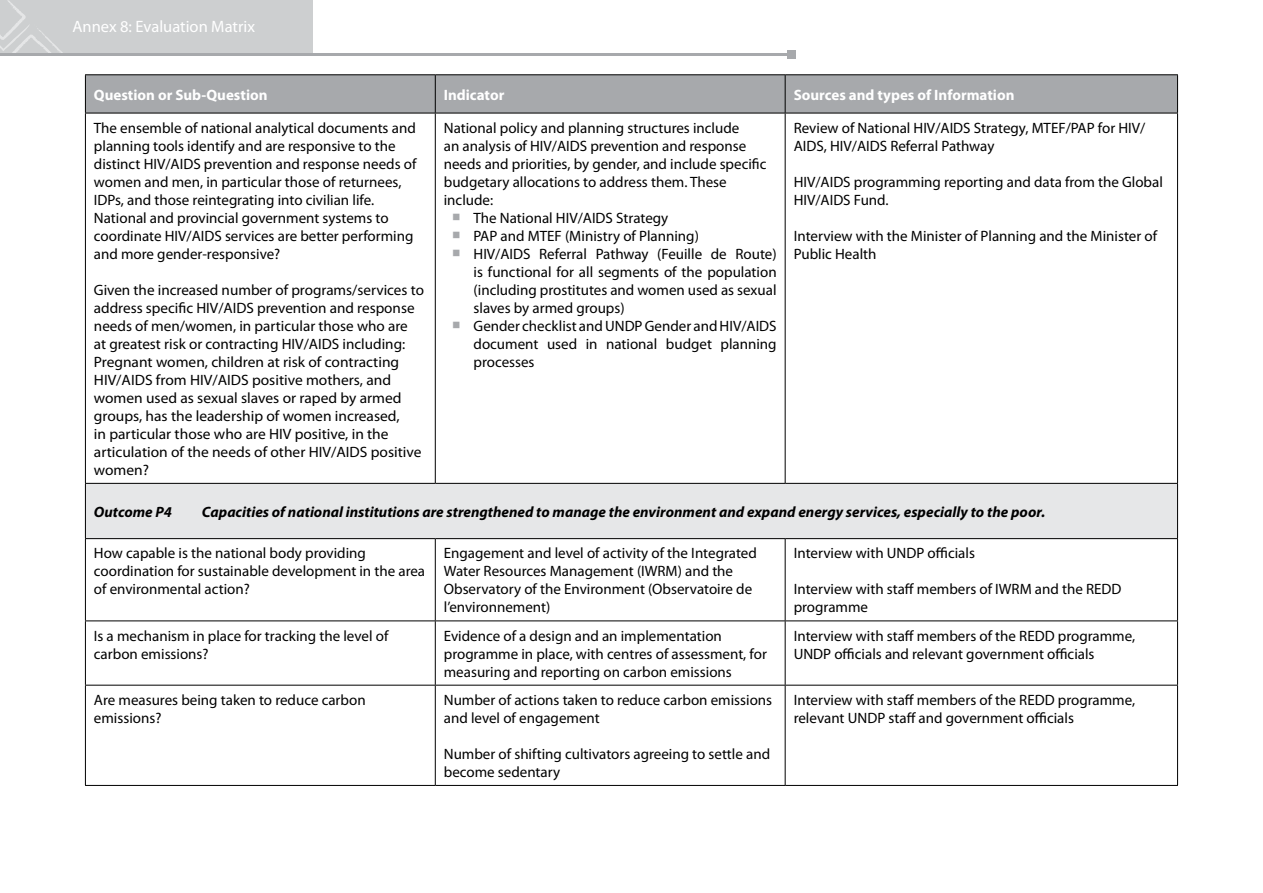
<style>
.page{position:relative;width:1263px;height:893px;background:#fff}
.page>*{position:absolute;margin:0;border:0;box-sizing:border-box;transform-origin:0 0}
.t1{font:16.5px "Myriad Pro";color:#fff}
.t2{font:15px/18px "Myriad Pro";color:#000}
.t3{font:italic 700 15px "Myriad Pro";color:#000}
.t4{font:700 15px "Myriad Pro";color:#fff}
</style>
<div class="page">
<div style="left:0;top:0;width:313px;height:55px;background:#cdcfd0"></div>
<svg style="left:0;top:0;width:63px;height:53px"></svg>
<hr style="left:0;top:53px;width:795px;height:3px;background:#a7a9ac">
<div style="left:787px;top:50px;width:8px;height:8px;background:#a7a9ac"></div>
<div style="left:86px;top:75px;width:1091px;height:38px;background:#a7a9ac"></div>
<div style="left:85px;top:483px;width:1092px;height:56px;background:#e6e7e8"></div>
<hr style="left:85px;top:74px;width:350px;height:1px;background:#000">
<hr style="left:435px;top:74px;width:350px;height:1px;background:#000">
<hr style="left:785px;top:74px;width:393px;height:1px;background:#000">
<hr style="left:85px;top:113px;width:350px;height:1px;background:#000">
<hr style="left:435px;top:113px;width:350px;height:1px;background:#000">
<hr style="left:785px;top:113px;width:393px;height:1px;background:#000">
<hr style="left:85px;top:483px;width:350px;height:1px;background:#000">
<hr style="left:435px;top:483px;width:350px;height:1px;background:#000">
<hr style="left:785px;top:483px;width:393px;height:1px;background:#000">
<hr style="left:85px;top:538px;width:350px;height:1px;background:#000">
<hr style="left:435px;top:538px;width:350px;height:1px;background:#000">
<hr style="left:785px;top:538px;width:393px;height:1px;background:#000">
<hr style="left:85px;top:620px;width:350px;height:1px;background:#000">
<hr style="left:435px;top:620px;width:350px;height:1px;background:#000">
<hr style="left:785px;top:620px;width:393px;height:1px;background:#000">
<hr style="left:85px;top:685px;width:350px;height:1px;background:#000">
<hr style="left:435px;top:685px;width:350px;height:1px;background:#000">
<hr style="left:785px;top:685px;width:393px;height:1px;background:#000">
<hr style="left:85px;top:785px;width:350px;height:1px;background:#000">
<hr style="left:435px;top:785px;width:350px;height:1px;background:#000">
<hr style="left:785px;top:785px;width:393px;height:1px;background:#000">
<hr style="left:85px;top:75px;width:1px;height:38px;background:#000">
<hr style="left:85px;top:113px;width:1px;height:370px;background:#000">
<hr style="left:85px;top:484px;width:1px;height:54px;background:#000">
<hr style="left:85px;top:539px;width:1px;height:81px;background:#000">
<hr style="left:85px;top:621px;width:1px;height:64px;background:#000">
<hr style="left:85px;top:685px;width:1px;height:100px;background:#000">
<hr style="left:435px;top:75px;width:1px;height:38px;background:#000">
<hr style="left:785px;top:75px;width:1px;height:38px;background:#000">
<hr style="left:1177px;top:75px;width:1px;height:38px;background:#000">
<hr style="left:435px;top:113px;width:1px;height:370px;background:#000">
<hr style="left:785px;top:113px;width:1px;height:370px;background:#000">
<hr style="left:1177px;top:113px;width:1px;height:370px;background:#000">
<hr style="left:1177px;top:484px;width:1px;height:54px;background:#000">
<hr style="left:435px;top:539px;width:1px;height:81px;background:#000">
<hr style="left:785px;top:539px;width:1px;height:81px;background:#000">
<hr style="left:1177px;top:539px;width:1px;height:81px;background:#000">
<hr style="left:435px;top:621px;width:1px;height:64px;background:#000">
<hr style="left:785px;top:621px;width:1px;height:64px;background:#000">
<hr style="left:1177px;top:621px;width:1px;height:64px;background:#000">
<hr style="left:435px;top:685px;width:1px;height:100px;background:#000">
<hr style="left:785px;top:685px;width:1px;height:100px;background:#000">
<hr style="left:1177px;top:685px;width:1px;height:100px;background:#000">
<p class="t1" style="left:72px;top:17px;width:184px">Annex 8: Evaluation Matrix</p>
<p class="t4" style="left:94px;top:85px;width:175px">Question or Sub-Question</p>
<p class="t4" style="left:444px;top:85px;width:62px">Indicator</p>
<p class="t4" style="left:794px;top:85px;width:222px">Sources and types of Information</p>
<p class="t2" style="left:94px;top:119px;width:324px">The ensemble of national analytical documents and planning tools identify and are responsive to the distinct HIV/AIDS prevention and response needs of women and men, in particular those of returnees, IDPs, and those reintegrating into civilian life.<br>National and provincial government systems to coordinate HIV/AIDS services are better performing and more gender-responsive?</p>
<p class="t2" style="left:94px;top:281px;width:332px">Given the increased number of programs/services to address specific HIV/AIDS prevention and response needs of men/women, in particular those who are<br>at greatest risk or contracting HIV/AIDS including:<br>Pregnant women, children at risk of contracting HIV/AIDS from HIV/AIDS positive mothers, and women used as sexual slaves or raped by armed groups, has the leadership of women increased,<br>in particular those who are HIV positive, in the articulation of the needs of other HIV/AIDS positive women?</p>
<p class="t2" style="left:794px;top:119px;width:353px">Review of National HIV/AIDS Strategy, MTEF/PAP for HIV/<br>AIDS, HIV/AIDS Referral Pathway</p>
<p class="t2" style="left:794px;top:173px;width:371px">HIV/AIDS programming reporting and data from the Global<br>HIV/AIDS Fund.</p>
<p class="t2" style="left:794px;top:227px;width:365px">Interview with the Minister of Planning and the Minister of<br>Public Health</p>
<p class="t2" style="left:444px;top:119px;width:297px">National policy and planning structures include</p>
<p class="t2" style="left:444px;top:137px;width:304px">an analysis of HIV/AIDS prevention and response</p>
<p class="t2" style="left:444px;top:155px;width:324px">needs and priorities, by gender, and include specific</p>
<p class="t2" style="left:444px;top:173px;width:284px">budgetary allocations to address them. These</p>
<p class="t2" style="left:444px;top:191px;width:51px">include:</p>
<p class="t2" style="left:474px;top:209px;width:196px">The National HIV/AIDS Strategy</p>
<p class="t2" style="left:474px;top:227px;width:227px">PAP and MTEF (Ministry of Planning)</p>
<p class="t2" style="left:474px;top:245px;width:305px">HIV/AIDS Referral Pathway (Feuille de Route)</p>
<p class="t2" style="left:474px;top:263px;width:305px">is functional for all segments of the population</p>
<p class="t2" style="left:474px;top:281px;width:305px">(including prostitutes and women used as sexual</p>
<p class="t2" style="left:474px;top:299px;width:153px">slaves by armed groups)</p>
<p class="t2" style="left:474px;top:317px;width:305px">Gender checklist and UNDP Gender and HIV/AIDS</p>
<p class="t2" style="left:474px;top:335px;width:305px">document used in national budget planning</p>
<p class="t2" style="left:474px;top:353px;width:63px">processes</p>
<p class="t3" style="left:94px;top:502px;width:80px">Outcome P4</p>
<p class="t3" style="left:202px;top:502px;width:845px">Capacities of national institutions are strengthened to manage the environment and expand energy services, especially to the poor.</p>
<p class="t2" style="left:94px;top:544px;width:333px">How capable is the national body providing coordination for sustainable development in the area of environmental action?</p>
<p class="t2" style="left:444px;top:544px;width:315px">Engagement and level of activity of the Integrated Water Resources Management (IWRM) and the Observatory of the Environment (Observatoire de l’environnement)</p>
<p class="t2" style="left:794px;top:544px;width:183px">Interview with UNDP officials</p>
<p class="t2" style="left:794px;top:580px;width:329px">Interview with staff members of IWRM and the REDD programme</p>
<p class="t2" style="left:94px;top:626px;width:296px">Is a mechanism in place for tracking the level of carbon emissions?</p>
<p class="t2" style="left:444px;top:626px;width:325px">Evidence of a design and an implementation programme in place, with centres of assessment, for measuring and reporting on carbon emissions</p>
<p class="t2" style="left:794px;top:626px;width:343px">Interview with staff members of the REDD programme,<br>UNDP officials and relevant government officials</p>
<p class="t2" style="left:94px;top:691px;width:273px">Are measures being taken to reduce carbon emissions?</p>
<p class="t2" style="left:444px;top:691px;width:330px">Number of actions taken to reduce carbon emissions and level of engagement</p>
<p class="t2" style="left:444px;top:745px;width:328px">Number of shifting cultivators agreeing to settle and become sedentary</p>
<p class="t2" style="left:794px;top:691px;width:343px">Interview with staff members of the REDD programme, relevant UNDP staff and government officials</p>
</div>
